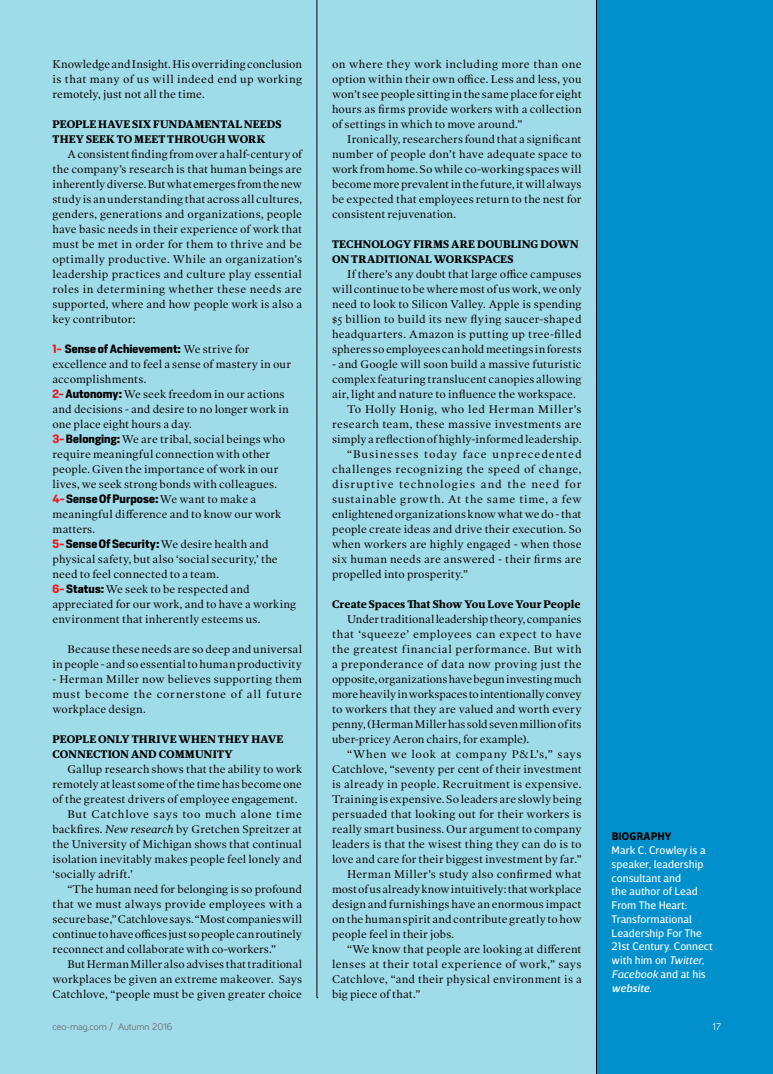
<style>
.page{position:relative;width:773px;height:1074px;background:#fff}
.page>*{position:absolute;margin:0;border:0;box-sizing:border-box;transform-origin:0 0}
.t1{font:11.25px/15px "Poynter OS Text One";letter-spacing:.01em;color:#000;text-align:justify}
.t2{font:700 11.25px/15px "Mafra";letter-spacing:.01em;color:#000}
.t3{font:11.25px/13.8px "Breve Sans Text";color:#fff}
.t4{font:11.25px "Poynter OS Text One";letter-spacing:.055em;color:#000}
.t5{font:11.25px "Poynter OS Text One";letter-spacing:.08em;color:#000}
.t6{font:700 11.25px "Heron Sans";letter-spacing:.01em;color:#000}
.t7{font:11.25px "Poynter OS Text One";letter-spacing:-.01em;color:#000}
.t8{font:11.25px "Poynter OS Text One";letter-spacing:.03em;color:#000}
.t9{font:11.25px "Poynter OS Text One";letter-spacing:.035em;color:#000}
.t10{font:11.25px "Poynter OS Text One";letter-spacing:.045em;color:#000}
.t11{font:11.25px "Poynter OS Text One";letter-spacing:.04em;color:#000}
.t12{font:700 11.25px "Breve Sans Text";letter-spacing:.01em;color:#000}
.t13{font:10px "Bariol";color:#6d6e71}
.t14{font:10px "Bariol";color:#fff}
.s1{color:#ed1d24}
.s2{font-family:"Poynter OS Text One";font-weight:400}
.s3{font-family:"Heron Sans";font-weight:700;color:#ed1d24}
.s4{font-family:"Heron Sans";font-weight:700}
.s5{font-style:italic}
.s6{font-weight:500;font-style:italic}
</style>
<div class="page">
<div style="left:596px;top:0;width:176px;height:1074px;background:#0091cd"></div>
<div style="left:0;top:0;width:596px;height:1074px;background:#a0dbe9"></div>
<svg style="left:596px;top:0;width:1px;height:1074px"></svg>
<svg style="left:316px;top:0;width:2px;height:998px;background:#506e75"></svg>
<p class="t1" style="left:52px;top:56px;width:251px">Knowledge and Insight. His overriding conclusion is that many of us will indeed end up working remotely, just not all the time.</p>
<p class="t2" style="left:52px;top:116px;width:230px">PEOPLE HAVE SIX FUNDAMENTAL NEEDS<br>THEY SEEK TO MEET THROUGH WORK</p>
<p class="t1" style="left:52px;top:146px;width:251px;text-indent:15px">A consistent finding from over a half-century of the company’s research is that human beings are inherently diverse. But what emerges from the new study is an understanding that across all cultures, genders, generations and organizations, people have basic needs in their experience of work that must be met in order for them to thrive and be optimally productive. While an organization’s leadership practices and culture play essential roles in determining whether these needs are supported, where and how people work is also a key contributor:</p>
<p class="t6" style="left:52px;top:341px;width:199px"><span class="s1">1-</span> Sense of Achievement: <span class="s2">We strive for</span></p>
<p class="t1" style="left:52px;top:356px;width:240px;text-align:left">excellence and to feel a sense of mastery in our accomplishments.<br><span class="s3">2-</span> <span class="s4">Autonomy:</span> We seek freedom in our actions and decisions - and desire to no longer work in one place eight hours a day.<br><span class="s3">3-</span> <span class="s4">Belonging:</span> We are tribal, social beings who require meaningful connection with other people. Given the importance of work in our lives, we seek strong bonds with colleagues.</p>
<p class="t6" style="left:52px;top:491px;width:205px"><span class="s1">4-</span> Sense Of Purpose: <span class="s2">We want to make a</span></p>
<p class="t1" style="left:52px;top:506px;width:245px;text-align:left">meaningful difference and to know our work matters.<br><span class="s3">5-</span> <span class="s4">Sense Of Security:</span> We desire health and physical safety, but also ‘social security,’ the need to feel connected to a team.<br><span class="s3">6-</span> <span class="s4">Status:</span> We seek to be respected and appreciated for our work, and to have a working environment that inherently esteems us.</p>
<p class="t1" style="left:52px;top:641px;width:251px;text-align:right">Because these needs are so deep and universal<br>in people - and so essential to human productivity</p>
<p class="t1" style="left:52px;top:671px;width:251px">- Herman Miller now believes supporting them must become the cornerstone of all future workplace design.</p>
<p class="t2" style="left:52px;top:731px;width:232px">PEOPLE ONLY THRIVE WHEN THEY HAVE<br>CONNECTION AND COMMUNITY</p>
<p class="t1" style="left:67px;top:761px;width:236px">Gallup research shows that the ability to work</p>
<p class="t1" style="left:52px;top:776px;width:251px">remotely at least some of the time has become one</p>
<p class="t1" style="left:52px;top:791px;width:246px">of the greatest drivers of employee engagement.</p>
<p class="t4" style="left:68px;top:807px;width:236px">But Catchlove says too much alone time</p>
<p class="t1" style="left:52px;top:821px;width:251px">backfires. <span class="s5">New research</span> by Gretchen Spreitzer at</p>
<p class="t1" style="left:52px;top:836px;width:251px">the University of Michigan shows that continual</p>
<p class="t1" style="left:52px;top:851px;width:251px">isolation inevitably makes people feel lonely and</p>
<p class="t1" style="left:52px;top:866px;width:82px">‘socially adrift.’</p>
<p class="t1" style="left:67px;top:881px;width:236px">“The human need for belonging is so profound</p>
<p class="t1" style="left:52px;top:896px;width:251px">that we must always provide employees with a</p>
<p class="t1" style="left:52px;top:911px;width:251px">secure base,” Catchlove says. “Most companies will</p>
<p class="t7" style="left:52px;top:927px;width:251px">continue to have offices just so people can routinely</p>
<p class="t1" style="left:52px;top:941px;width:225px">reconnect and collaborate with co-workers.”</p>
<p class="t1" style="left:68px;top:956px;width:236px">But Herman Miller also advises that traditional</p>
<p class="t1" style="left:52px;top:971px;width:251px">workplaces be given an extreme makeover. Says</p>
<p class="t1" style="left:52px;top:986px;width:251px">Catchlove, “people must be given greater choice</p>
<p class="t1" style="left:332px;top:56px;width:251px">on where they work including more than one option within their own office. Less and less, you won’t see people sitting in the same place for eight hours as firms provide workers with a collection of settings in which to move around.”</p>
<p class="t1" style="left:332px;top:131px;width:251px;text-indent:15px">Ironically, researchers found that a significant number of people don’t have adequate space to work from home. So while co-working spaces will become more prevalent in the future, it will always be expected that employees return to the nest for consistent rejuvenation.</p>
<p class="t2" style="left:332px;top:236px;width:248px">TECHNOLOGY FIRMS ARE DOUBLING DOWN<br>ON TRADITIONAL WORKSPACES</p>
<p class="t1" style="left:332px;top:266px;width:251px;text-indent:15px">If there’s any doubt that large office campuses will continue to be where most of us work, we only need to look to Silicon Valley. Apple is spending $5 billion to build its new flying saucer-shaped headquarters. Amazon is putting up tree-filled spheres so employees can hold meetings in forests</p>
<p class="t1" style="left:332px;top:356px;width:251px">- and Google will soon build a massive futuristic</p>
<p class="t1" style="left:332px;top:371px;width:251px">complex featuring translucent canopies allowing</p>
<p class="t1" style="left:332px;top:386px;width:245px">air, light and nature to influence the workspace.</p>
<p class="t11" style="left:347px;top:402px;width:236px">To Holly Honig, who led Herman Miller’s</p>
<p class="t9" style="left:332px;top:417px;width:251px">research team, these massive investments are</p>
<p class="t1" style="left:332px;top:431px;width:251px">simply a reflection of highly-informed leadership.</p>
<p class="t5" style="left:347px;top:447px;width:236px">“Businesses today face unprecedented</p>
<p class="t10" style="left:332px;top:462px;width:251px">challenges recognizing the speed of change,</p>
<p class="t5" style="left:332px;top:477px;width:251px">disruptive technologies and the need for</p>
<p class="t4" style="left:332px;top:492px;width:251px">sustainable growth. At the same time, a few</p>
<p class="t1" style="left:332px;top:506px;width:251px">enlightened organizations know what we do - that</p>
<p class="t1" style="left:332px;top:521px;width:251px">people create ideas and drive their execution. So</p>
<p class="t1" style="left:332px;top:536px;width:251px">when workers are highly engaged - when those</p>
<p class="t1" style="left:332px;top:551px;width:251px">six human needs are answered - their firms are</p>
<p class="t1" style="left:332px;top:566px;width:137px">propelled into prosperity.”</p>
<p class="t2" style="left:332px;top:596px;width:250px">Create Spaces That Show You Love Your People</p>
<p class="t1" style="left:332px;top:611px;width:251px;text-indent:15px">Under traditional leadership theory, companies that ‘squeeze’ employees can expect to have the greatest financial performance. But with a preponderance of data now proving just the opposite, organizations have begun investing much more heavily in workspaces to intentionally convey to workers that they are valued and worth every penny, (Herman Miller has sold seven million of its uber-pricey Aeron chairs, for example).</p>
<p class="t4" style="left:347px;top:747px;width:236px">“When we look at company P&amp;L’s,” says</p>
<p class="t1" style="left:332px;top:761px;width:251px">Catchlove, “seventy per cent of their investment</p>
<p class="t1" style="left:332px;top:776px;width:251px">is already in people. Recruitment is expensive.</p>
<p class="t1" style="left:332px;top:791px;width:251px">Training is expensive. So leaders are slowly being</p>
<p class="t1" style="left:332px;top:806px;width:251px">persuaded that looking out for their workers is</p>
<p class="t1" style="left:332px;top:821px;width:251px">really smart business. Our argument to company</p>
<p class="t1" style="left:332px;top:836px;width:251px">leaders is that the wisest thing they can do is to</p>
<p class="t1" style="left:332px;top:851px;width:251px">love and care for their biggest investment by far.”</p>
<p class="t1" style="left:347px;top:866px;width:236px">Herman Miller’s study also confirmed what</p>
<p class="t1" style="left:332px;top:881px;width:251px">most of us already know intuitively: that workplace</p>
<p class="t1" style="left:332px;top:896px;width:251px">design and furnishings have an enormous impact</p>
<p class="t1" style="left:332px;top:911px;width:251px">on the human spirit and contribute greatly to how</p>
<p class="t1" style="left:332px;top:926px;width:124px">people feel in their jobs.</p>
<p class="t1" style="left:347px;top:941px;width:236px">“We know that people are looking at different</p>
<p class="t8" style="left:332px;top:957px;width:251px">lenses at their total experience of work,” says</p>
<p class="t1" style="left:332px;top:971px;width:251px">Catchlove, “and their physical environment is a</p>
<p class="t1" style="left:332px;top:986px;width:90px">big piece of that.”</p>
<p class="t12" style="left:611px;top:830px;width:61px">BIOGRAPHY</p>
<p class="t3" style="left:611px;top:843px;width:103px">Mark C. Crowley is a speaker, leadership consultant and<br>the author of Lead<br>From The Heart:<br>Transformational<br>Leadership For The<br>21st Century. Connect with him on <span class="s5">Twitter,<br>Facebook</span> and at his <span class="s6">website</span>.</p>
<p class="t13" style="left:53px;top:1020px;width:121px">ceo-mag.com / Autumn 2016</p>
<p class="t14" style="left:712px;top:1020px;width:10px">17</p>
</div>
